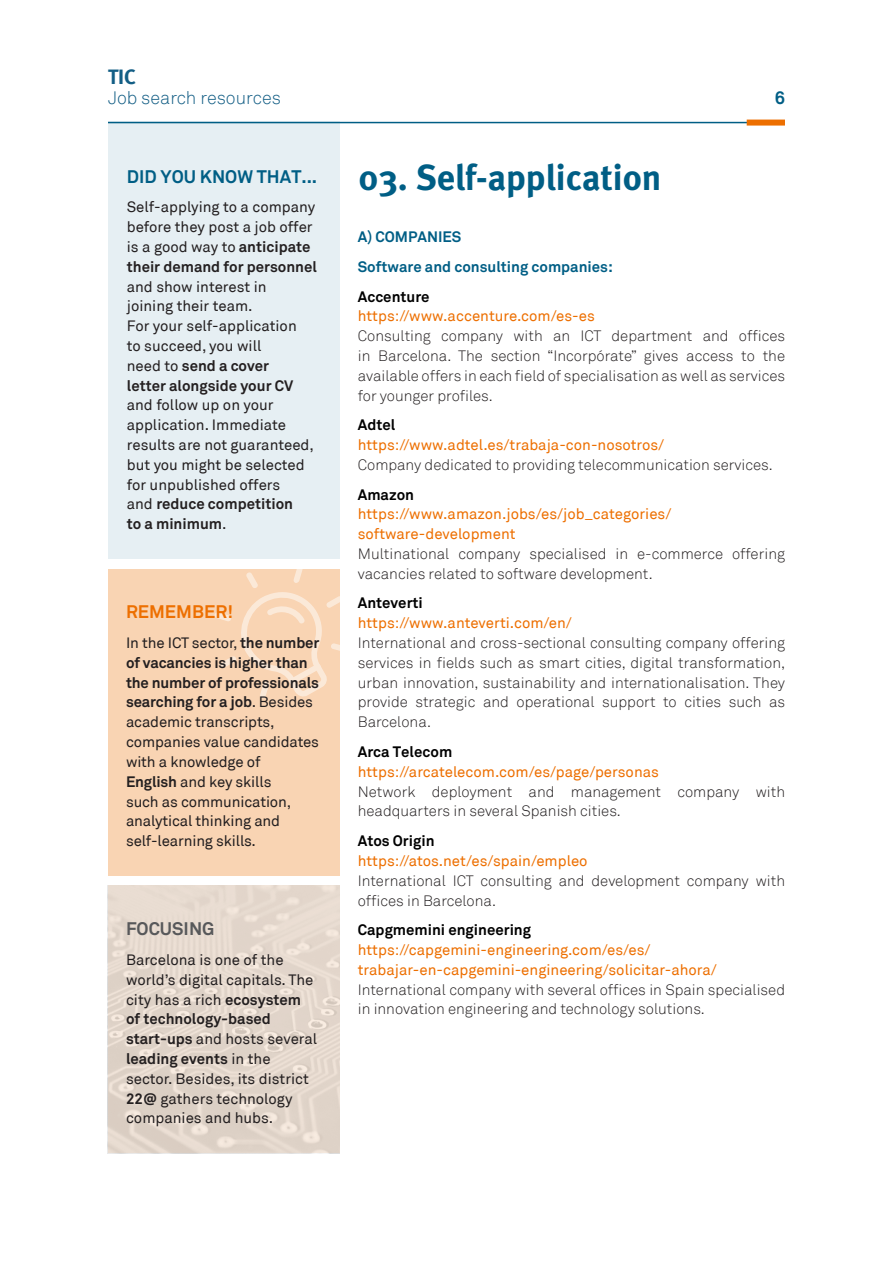
<style>
.page{position:relative;width:893px;height:1263px;background:#fff}
.page>*{position:absolute;margin:0;border:0;box-sizing:border-box;transform-origin:0 0}
.Títols_seccions{font:36px "Meta Bold Turk";color:#005e85}
.t1{font:700 21px "Meta";color:#135e85}
.Titolets_Columna{font:700 18px "Akkurat";color:#005e85}
.t2{font:300 18px "Akkurat";color:#135e85}
.Titolets_Columna-2{font:700 18px "Akkurat";color:#ed6f00}
.Titolets_Columna-3{font:700 18px "Akkurat";color:#57585a}
.Cos_justificat{font:300 15px/19.8px "Akkurat";color:#231f20}
.Cos_Esquerra{font:15px/19.8px "Akkurat";color:#231f20}
.Cos_justificat-2{font:15px "Akkurat";color:#ed6f00}
.Cos_Esquerra-2{font:15px/19.8px "Akkurat";color:#ed6f00}
.Nom_recursos{font:700 15px "Akkurat";color:#000}
.Nom_recursos-2{font:700 15px "Akkurat";color:#005e85}
.Subtítol{font:700 15px "Akkurat";color:#005e85}
.s1{font-weight:700}
</style>
<div class="page">
<hr style="left:108px;top:122px;width:677px;height:1px;background:#005e85">
<div style="left:747px;top:120px;width:38px;height:6px;background:#ed6f00"></div>
<div style="left:108px;top:569px;width:232px;height:307px;background:#f9d4b3"></div>
<svg style="left:214px;top:569px;width:126px;height:129px"></svg>
<div style="left:108px;top:122px;width:232px;height:437px;background:#e6eff3"></div>
<svg style="left:108px;top:886px;width:232px;height:267px;background:#e4d7cc"></svg>
<h2 class="t1" style="left:108px;top:64px;width:30px">TIC</h2>
<p class="t2" style="left:108px;top:87px;width:174px">Job search resources</p>
<p class="Titolets_Columna" style="left:127px;top:165px;width:192px">DID YOU KNOW THAT...</p>
<p class="Cos_Esquerra" style="left:127px;top:197px;width:192px">Self-applying to a company before they post a job offer is a good way to <span class="s1">anticipate their demand for personnel </span>and show interest in<br>joining their team.</p>
<p class="Cos_Esquerra" style="left:127px;top:316px;width:189px">For your self-application to succeed, you will<br>need to <span class="s1">send a cover<br>letter alongside your CV </span>and follow up on your application. Immediate results are not guaranteed, but you might be selected for unpublished offers<br>and <span class="s1">reduce competition<br>to a minimum</span>.</p>
<p class="Titolets_Columna-2" style="left:126px;top:601px;width:109px">REMEMBER!</p>
<p class="Cos_Esquerra" style="left:126px;top:633px;width:195px">In the ICT sector, <span class="s1">the number of vacancies is higher than the number of professionals searching for a job</span>. Besides academic transcripts, companies value candidates with a knowledge of<br><span class="s1">English</span> and key skills<br>such as communication, analytical thinking and self-learning skills.</p>
<p class="Titolets_Columna-3" style="left:126px;top:917px;width:90px">FOCUSING</p>
<p class="Cos_Esquerra" style="left:126px;top:950px;width:193px">Barcelona is one of the world’s digital capitals. The city has a rich <span class="s1">ecosystem of technology-based start-ups</span> and hosts several <span class="s1">leading events</span> in the sector. Besides, its district<br><span class="s1">22@</span> gathers technology companies and hubs.</p>
<p class="Titolets_Columna" style="left:775px;top:86px;width:12px">6</p>
<p class="Títols_seccions" style="left:358px;top:156px;width:305px">03. Self-application</p>
<p class="Subtítol" style="left:358px;top:227px;width:105px">A) COMPANIES</p>
<p class="Nom_recursos-2" style="left:358px;top:257px;width:257px">Software and consulting companies:</p>
<p class="Nom_recursos" style="left:358px;top:287px;width:73px">Accenture</p>
<p class="Cos_justificat-2" style="left:358px;top:307px;width:239px">https://www.accenture.com/es-es</p>
<p class="Cos_justificat" style="left:358px;top:326px;width:429px;text-align:justify">Consulting company with an ICT department and offices in Barcelona. The section “Incorpórate” gives access to the available offers in each field of specialisation as well as services for younger profiles.</p>
<p class="Nom_recursos" style="left:358px;top:415px;width:39px">Adtel</p>
<p class="Cos_justificat-2" style="left:358px;top:435px;width:308px">https://www.adtel.es/trabaja-con-nosotros/</p>
<p class="Cos_justificat" style="left:358px;top:455px;width:416px">Company dedicated to providing telecommunication services.</p>
<p class="Nom_recursos" style="left:358px;top:485px;width:58px">Amazon</p>
<p class="Cos_Esquerra-2" style="left:358px;top:504px;width:315px">https://www.amazon.jobs/es/job_categories/ software-development</p>
<p class="Cos_justificat" style="left:358px;top:544px;width:429px">Multinational company specialised in e-commerce offering vacancies related to software development.</p>
<p class="Nom_recursos" style="left:358px;top:594px;width:67px">Anteverti</p>
<p class="Cos_justificat-2" style="left:358px;top:613px;width:216px">https://www.anteverti.com/en/</p>
<p class="Cos_justificat" style="left:358px;top:633px;width:429px;text-align:justify">International and cross-sectional consulting company offering services in fields such as smart cities, digital transformation, urban innovation, sustainability and internationalisation. They provide strategic and operational support to cities such as Barcelona.</p>
<p class="Nom_recursos" style="left:358px;top:742px;width:96px">Arca Telecom</p>
<p class="Cos_justificat-2" style="left:358px;top:762px;width:303px">https://arcatelecom.com/es/page/personas</p>
<p class="Cos_justificat" style="left:358px;top:782px;width:429px">Network deployment and management company with headquarters in several Spanish cities.</p>
<p class="Nom_recursos" style="left:358px;top:831px;width:78px">Atos Origin</p>
<p class="Cos_justificat-2" style="left:358px;top:851px;width:231px">https://atos.net/es/spain/empleo</p>
<p class="Cos_justificat" style="left:358px;top:871px;width:429px">International ICT consulting and development company with offices in Barcelona.</p>
<p class="Nom_recursos" style="left:358px;top:920px;width:175px">Capgmemini engineering</p>
<p class="Cos_Esquerra-2" style="left:358px;top:940px;width:361px">https://capgemini-engineering.com/es/es/ trabajar-en-capgemini-engineering/solicitar-ahora/</p>
<p class="Cos_justificat" style="left:358px;top:980px;width:429px">International company with several offices in Spain specialised in innovation engineering and technology solutions.</p>
</div>
